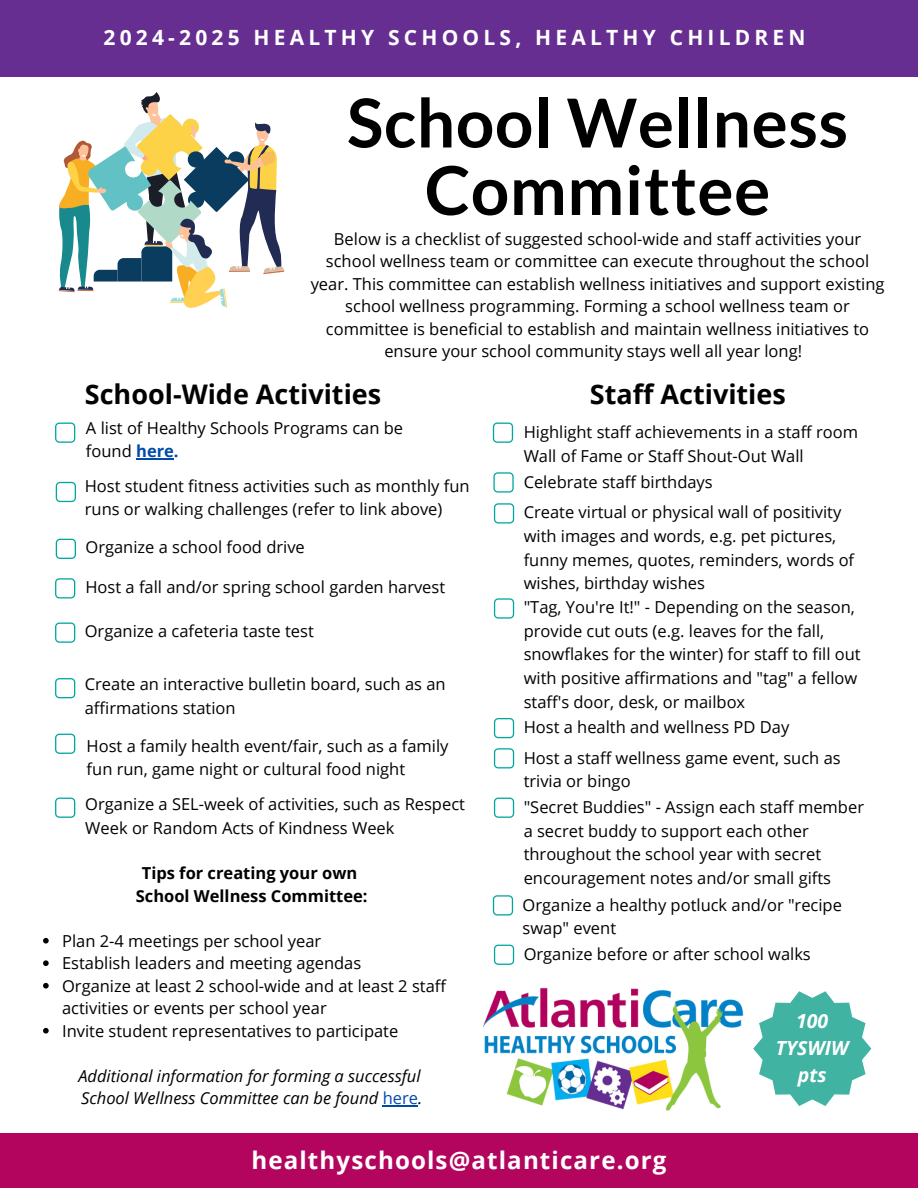
<style>
.page{position:relative;width:918px;height:1188px;background:#fff}
.page>*{position:absolute;margin:0;border:0;box-sizing:border-box;transform-origin:0 0}
.t1{font:700 67.5px/67.5px "Lato";letter-spacing:.01em;color:#000;text-align:center}
.t2{font:700 27px "Open Sans";color:#020202}
.t3{font:700 24.15px "Open Sans";letter-spacing:.045em;color:#fff}
.t4{font:700 21px "Open Sans";letter-spacing:.2em;color:#fff}
.t5{font:italic 700 19.5px/27px "Open Sans";color:#fff;text-align:center}
.t6{font:16.5px/23.7px "Open Sans";color:#020202}
.t7{font:16.5px/22.5px "Open Sans";color:#000}
.t8{font:italic 16.5px "Open Sans";color:#000}
.t9{font:700 16.5px/22.5px "Open Sans";color:#000;text-align:center}
.s1{font-weight:700;color:#004aad}
.s2{font-style:normal;color:#004aad}
</style>
<div class="page">
<div style="left:0;top:0;width:918px;height:77px;background:#672e92"></div>
<div style="left:0;top:1133px;width:918px;height:55px;background:#b3055e"></div>
<svg style="left:56px;top:539px;width:20px;height:20px"></svg>
<svg style="left:55px;top:678px;width:20px;height:20px"></svg>
<svg style="left:55px;top:734px;width:20px;height:20px"></svg>
<img style="left:482px;top:987px;width:262px;height:124px">
<svg style="left:753px;top:991px;width:118px;height:115px"></svg>
<svg style="left:58px;top:92px;width:226px;height:216px"></svg>
<svg style="left:43px;top:938px;width:6px;height:6px"></svg>
<svg style="left:43px;top:960px;width:6px;height:6px"></svg>
<svg style="left:43px;top:983px;width:6px;height:6px"></svg>
<svg style="left:43px;top:1028px;width:6px;height:6px"></svg>
<hr style="left:383px;top:1106px;width:35px;height:1px;background:#004aad">
<svg style="left:493px;top:423px;width:20px;height:20px"></svg>
<svg style="left:493px;top:472px;width:21px;height:21px"></svg>
<svg style="left:494px;top:503px;width:20px;height:21px"></svg>
<svg style="left:494px;top:598px;width:20px;height:21px"></svg>
<svg style="left:494px;top:718px;width:20px;height:20px"></svg>
<svg style="left:55px;top:798px;width:20px;height:20px"></svg>
<svg style="left:56px;top:482px;width:20px;height:20px"></svg>
<svg style="left:55px;top:578px;width:20px;height:20px"></svg>
<svg style="left:55px;top:623px;width:20px;height:20px"></svg>
<svg style="left:494px;top:748px;width:20px;height:20px"></svg>
<svg style="left:494px;top:798px;width:20px;height:20px"></svg>
<svg style="left:493px;top:895px;width:20px;height:21px"></svg>
<svg style="left:494px;top:945px;width:20px;height:20px"></svg>
<svg style="left:55px;top:423px;width:20px;height:20px"></svg>
<hr style="left:136px;top:459px;width:38px;height:1px;background:#004aad">
<h1 class="t4" style="left:104px;top:23px;width:704px">2024-2025 HEALTHY SCHOOLS, HEALTHY CHILDREN</h1>
<p class="t1" style="left:347px;top:88px;width:503px">School Wellness<br>Committee</p>
<p class="t7" style="left:311px;top:227px;width:575px;text-align:center">Below is a checklist of suggested school-wide and staff activities your school wellness team or committee can execute throughout the school year. This committee can establish wellness initiatives and support existing school wellness programming. Forming a school wellness team or committee is beneficial to establish and maintain wellness initiatives to ensure your school community stays well all year long!</p>
<p class="t2" style="left:85px;top:375px;width:298px">School-Wide Activities</p>
<p class="t2" style="left:590px;top:375px;width:198px">Staff Activities</p>
<p class="t7" style="left:86px;top:416px;width:319px;line-height:23.7px">A list of Healthy Schools Programs can be found <span class="s1">here.</span></p>
<p class="t6" style="left:85px;top:473px;width:386px">Host student fitness activities such as monthly fun runs or walking challenges (refer to link above)</p>
<p class="t6" style="left:85px;top:534px;width:221px">Organize a school food drive</p>
<p class="t6" style="left:85px;top:575px;width:361px">Host a fall and/or spring school garden harvest</p>
<p class="t6" style="left:85px;top:619px;width:231px">Organize a cafeteria taste test</p>
<p class="t6" style="left:85px;top:672px;width:362px">Create an interactive bulletin board, such as an affirmations station</p>
<p class="t6" style="left:87px;top:733px;width:363px">Host a family health event/fair, such as a family fun run, game night or cultural food night</p>
<p class="t6" style="left:85px;top:792px;width:381px">Organize a SEL-week of activities, such as Respect<br>Week or Random Acts of Kindness Week</p>
<p class="t9" style="left:136px;top:862px;width:233px">Tips for creating your own<br>School Wellness Committee:</p>
<p class="t7" style="left:62px;top:929px;width:261px">Plan 2-4 meetings per school year</p>
<p class="t7" style="left:62px;top:952px;width:301px">Establish leaders and meeting agendas</p>
<p class="t7" style="left:62px;top:974px;width:385px">Organize at least 2 school-wide and at least 2 staff activities or events per school year</p>
<p class="t7" style="left:62px;top:1019px;width:338px">Invite student representatives to participate</p>
<p class="t8" style="left:78px;top:1064px;width:344px">Additional information for forming a successful</p>
<p class="t8" style="left:81px;top:1087px;width:343px">School Wellness Committee can be found <span class="s2">here</span>.</p>
<p class="t6" style="left:524px;top:420px;width:336px">Highlight staff achievements in a staff room<br>Wall of Fame or Staff Shout-Out Wall</p>
<p class="t6" style="left:524px;top:470px;width:191px">Celebrate staff birthdays</p>
<p class="t6" style="left:524px;top:500px;width:332px">Create virtual or physical wall of positivity with images and words, e.g. pet pictures, funny memes, quotes, reminders, words of wishes, birthday wishes</p>
<p class="t6" style="left:524px;top:595px;width:339px">"Tag, You're It!" - Depending on the season, provide cut outs (e.g. leaves for the fall, snowflakes for the winter) for staff to fill out with positive affirmations and "tag" a fellow staff's door, desk, or mailbox</p>
<p class="t6" style="left:524px;top:715px;width:267px">Host a health and wellness PD Day</p>
<p class="t6" style="left:524px;top:745px;width:319px">Host a staff wellness game event, such as trivia or bingo</p>
<p class="t6" style="left:524px;top:795px;width:342px">"Secret Buddies" - Assign each staff member a secret buddy to support each other throughout the school year with secret encouragement notes and/or small gifts</p>
<p class="t6" style="left:523px;top:892px;width:321px">Organize a healthy potluck and/or "recipe swap" event</p>
<p class="t6" style="left:524px;top:942px;width:289px">Organize before or after school walks</p>
<p class="t5" style="left:776px;top:1007px;width:74px">100<br>TYSWIW pts</p>
<p class="t3" style="left:251px;top:1144px;width:417px">healthyschools@atlanticare.org</p>
</div>
